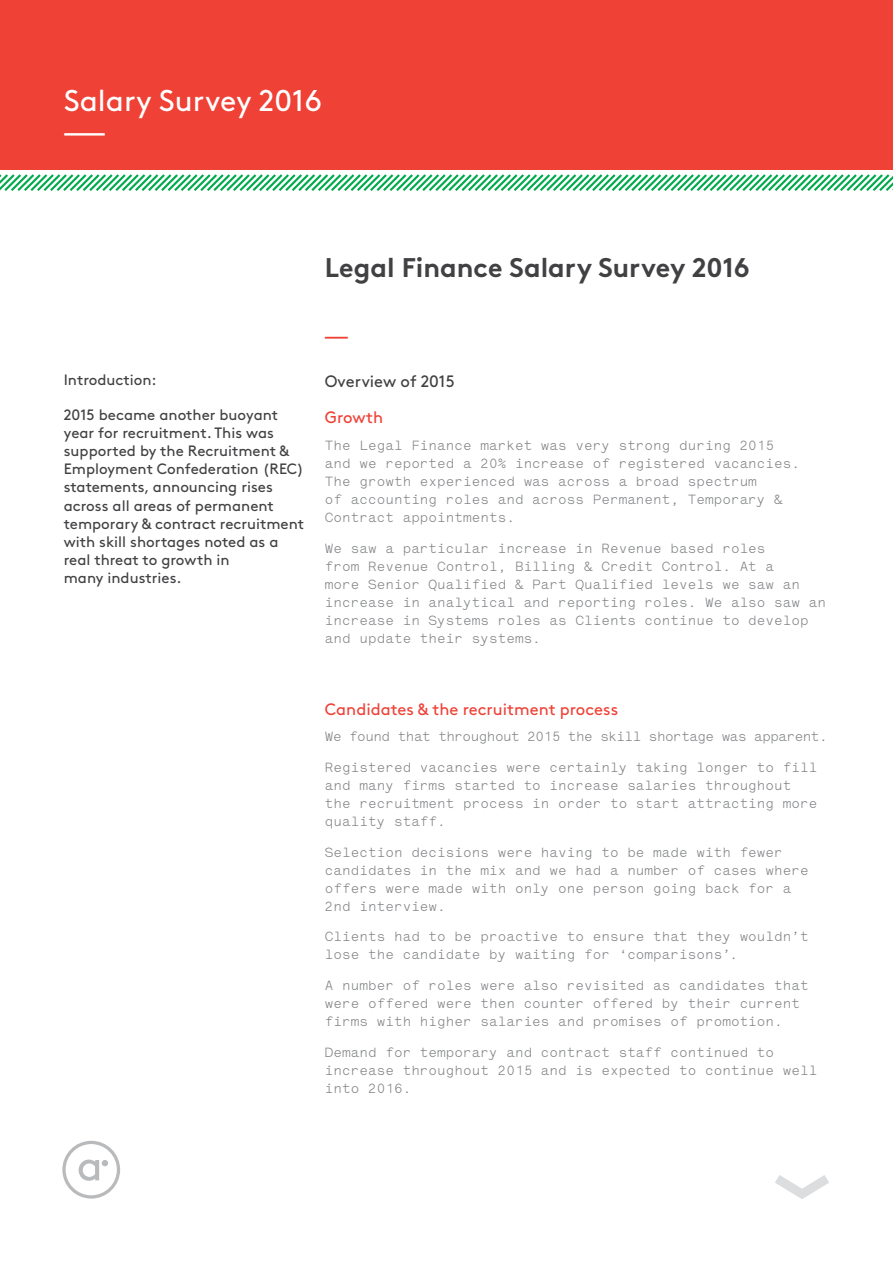
<style>
.page{position:relative;width:893px;height:1263px;background:#fff}
.page>*{position:absolute;margin:0;border:0;box-sizing:border-box;transform-origin:0 0}
.t1{font:30px/31px "Brown";color:#fff}
.t2{font:700 27px "Brown";color:#414042}
.t3{font:16.5px "Brown";color:#ef4136}
.t4{font:16.5px "Brown";color:#414042}
.t5{font:700 16.5px "Brown";color:#ef4136}
.t6{font:15px/18px "Brown";color:#414042}
.t7{font:700 13.5px/18px "Lettera";color:#808285}
.t8{font:700 13.5px "Lettera";letter-spacing:-.04em;color:#808285}
</style>
<div class="page">
<svg style="left:62px;top:1141px;width:58px;height:57px"></svg>
<svg style="left:775px;top:1175px;width:54px;height:24px"></svg>
<div style="left:0;top:0;width:893px;height:169px;background:#ef4136"></div>
<svg style="left:0;top:174px;width:893px;height:17px"></svg>
<h1 class="t1" style="left:64px;top:82px;width:260px">Salary Survey 2016 —</h1>
<h2 class="t2" style="left:325px;top:245px;width:426px">Legal Finance Salary Survey 2016</h2>
<p class="t6" style="left:64px;top:370px;width:94px">Introduction:</p>
<p class="t6" style="left:64px;top:405px;width:242px">2015 became another buoyant year for recruitment. This was supported by the Recruitment &amp;<br>Employment Confederation (REC) statements, announcing rises across all areas of permanent temporary &amp; contract recruitment with skill shortages noted as a real threat to growth in<br>many industries.</p>
<p class="t5" style="left:325px;top:322px;width:25px">—</p>
<p class="t4" style="left:325px;top:368px;width:131px">Overview of 2015</p>
<p class="t3" style="left:325px;top:405px;width:60px">Growth</p>
<p class="t7" style="left:325px;top:436px;width:477px">The Legal Finance market was very strong during 2015 and we reported a 20% increase of registered vacancies.<br>The growth experienced was across a broad spectrum<br>of accounting roles and across Permanent, Temporary &amp; Contract appointments.</p>
<p class="t7" style="left:325px;top:539px;width:503px">We saw a particular increase in Revenue based roles<br>from Revenue Control, Billing &amp; Credit Control. At a<br>more Senior Qualified &amp; Part Qualified levels we saw an increase in analytical and reporting roles. We also saw an increase in Systems roles as Clients continue to develop and update their systems.</p>
<p class="t3" style="left:325px;top:696px;width:295px">Candidates &amp; the recruitment process</p>
<p class="t8" style="left:325px;top:729px;width:504px">We found that throughout 2015 the skill shortage was apparent.</p>
<p class="t7" style="left:325px;top:758px;width:494px">Registered vacancies were certainly taking longer to fill and many firms started to increase salaries throughout the recruitment process in order to start attracting more quality staff.</p>
<p class="t7" style="left:325px;top:843px;width:485px">Selection decisions were having to be made with fewer candidates in the mix and we had a number of cases where offers were made with only one person going back for a 2nd interview.</p>
<p class="t7" style="left:325px;top:928px;width:485px">Clients had to be proactive to ensure that they wouldn’t lose the candidate by waiting for ‘comparisons’.</p>
<p class="t7" style="left:325px;top:976px;width:485px">A number of roles were also revisited as candidates that were offered were then counter offered by their current firms with higher salaries and promises of promotion.</p>
<p class="t7" style="left:325px;top:1043px;width:494px">Demand for temporary and contract staff continued to increase throughout 2015 and is expected to continue well into 2016.</p>
</div>
